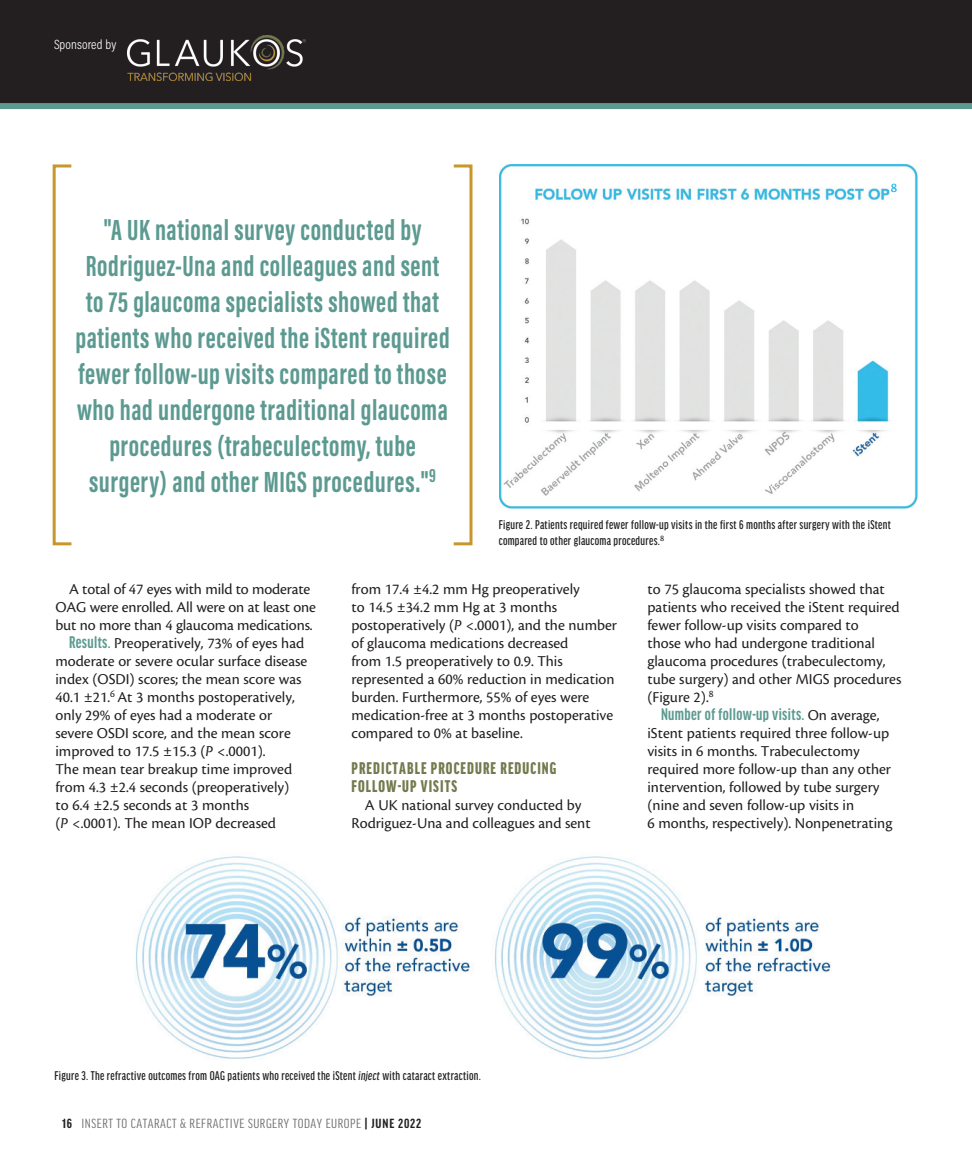
<style>
.page{position:relative;width:972px;height:1161px;background:#fff}
.page>*{position:absolute;margin:0;border:0;box-sizing:border-box;transform-origin:0 0}
.pullquote{font:700 30px/36px "Acumin Pro Extra Cond";letter-spacing:.02em;color:#5c9a91;text-align:center;scale:.95 1}
.subhead{font:900 extra-condensed 18px/18px "Good Headline Pro";letter-spacing:.06em;color:#727a4e}
.body{font:700 extra-condensed 18px "Good Headline Pro";letter-spacing:.02em;color:#5c9a91}
.body-2{font:15.75px/18px "Cronos Pro";color:#231f20}
.t1{font:extra-condensed 14.1px "Good Headline Pro";letter-spacing:.035em;color:#6c6d70;scale:1.11 1}
.footnote{font:13.8px "Cronos Pro";color:#00aeef}
.t2{font:500 extra-condensed 13.5px/16.5px "Good Headline Pro";letter-spacing:.02em;color:#231f20}
.t3{font:300 13.5px "Acumin Pro Cond";letter-spacing:.01em;color:#fff}
.s1{font-family:"Good Headline Pro";font-weight:700;font-stretch:extra-condensed;font-size:18px;color:#5c9a91}
.s2{font-style:italic}
.s3{font-family:"Cronos Pro";font-weight:400;font-stretch:normal;font-size:15.75px;color:#231f20}
.s4{font-weight:700;color:#231f20}
</style>
<div class="page">
<div style="left:0;top:0;width:972px;height:105px;background:#231f20"></div>
<div style="left:0;top:103px;width:972px;height:6px;background:#5c9a91"></div>
<img style="left:127px;top:35px;width:179px;height:45px">
<img style="left:135px;top:856px;width:696px;height:203px">
<div style="left:452px;top:164px;width:20px;height:381px;border:3px solid #c8972b"></div>
<div style="left:53px;top:164px;width:20px;height:381px;border:3px solid #c8972b"></div>
<img style="left:500px;top:164px;width:418px;height:345px">
<p class="t3" style="left:54px;top:35px;width:64px">Sponsored by</p>
<p class="pullquote" style="left:75px;top:212px;width:396px">"A UK national survey conducted by Rodriguez-Una and colleagues and sent to 75 glaucoma specialists showed that patients who received the iStent required fewer follow-up visits compared to those who had undergone traditional glaucoma procedures (trabeculectomy, tube surgery) and other MIGS procedures."<sup>9</sup></p>
<p class="footnote" style="left:891px;top:180px;width:8px">8</p>
<p class="t2" style="left:499px;top:516px;width:394px">Figure 2. Patients required fewer follow-up visits in the first 6 months after surgery with the iStent compared to other glaucoma procedures.<sup>8</sup></p>
<p class="body-2" style="left:56px;top:580px;width:262px;text-align:center">A total of 47 eyes with mild to moderate<br>OAG were enrolled. All were on at least one but no more than 4 glaucoma medications.</p>
<p class="body-2" style="left:56px;top:634px;width:253px;text-indent:14px"><span class="s1">Results.</span> Preoperatively, 73% of eyes had moderate or severe ocular surface disease index (OSDI) scores; the mean score was 40.1 ±21.<sup>6</sup> At 3 months postoperatively, only 29% of eyes had a moderate or severe OSDI score, and the mean score improved to 17.5 ±15.3 (<span class="s2">P</span> &lt;.0001).<br>The mean tear breakup time improved from 4.3 ±2.4 seconds (preoperatively)<br>to 6.4 ±2.5 seconds at 3 months<br>(<span class="s2">P</span> &lt;.0001). The mean IOP decreased</p>
<p class="body-2" style="left:351px;top:580px;width:267px">from 17.4 ±4.2 mm Hg preoperatively<br>to 14.5 ±34.2 mm Hg at 3 months postoperatively (<span class="s2">P</span> &lt;.0001), and the number of glaucoma medications decreased<br>from 1.5 preoperatively to 0.9. This represented a 60% reduction in medication burden. Furthermore, 55% of eyes were medication-free at 3 months postoperative compared to 0% at baseline.</p>
<p class="subhead" style="left:352px;top:759px;width:206px">PREDICTABLE PROCEDURE REDUCING<br>FOLLOW-UP VISITS</p>
<p class="body-2" style="left:351px;top:796px;width:241px;text-align:center">A UK national survey conducted by<br>Rodriguez-Una and colleagues and sent</p>
<p class="body-2" style="left:648px;top:580px;width:255px">to 75 glaucoma specialists showed that patients who received the iStent required fewer follow-up visits compared to<br>those who had undergone traditional glaucoma procedures (trabeculectomy, tube surgery) and other MIGS procedures (Figure 2).<sup>8</sup></p>
<p class="body" style="left:661px;top:705px;width:220px">Number of follow-up visits. <span class="s3">On average,</span></p>
<p class="body-2" style="left:648px;top:724px;width:246px">iStent patients required three follow-up visits in 6 months. Trabeculectomy required more follow-up than any other intervention, followed by tube surgery (nine and seven follow-up visits in<br>6 months, respectively). Nonpenetrating</p>
<p class="t2" style="left:55px;top:1067px;width:428px">Figure 3. The refractive outcomes from OAG patients who received the iStent <span class="s2">inject</span> with cataract extraction.</p>
<p class="t1" style="left:62px;top:1117px;width:325px"><span class="s4">16</span> INSERT TO CATARACT &amp; REFRACTIVE SURGERY TODAY EUROPE <span class="s4">| JUNE 2022</span></p>
</div>
